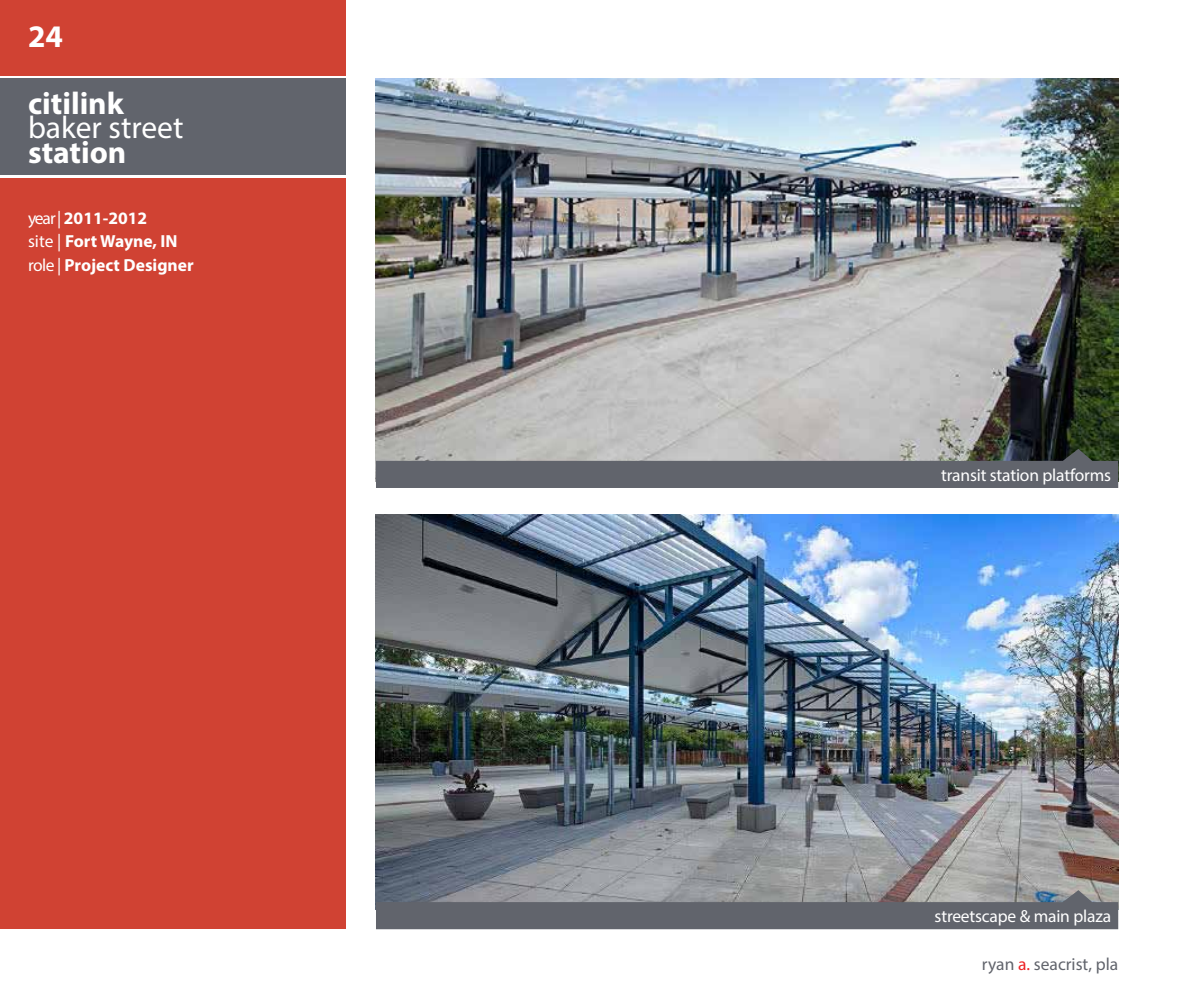
<style>
.page{position:relative;width:1197px;height:1008px;background:#fff}
.page>*{position:absolute;margin:0;border:0;box-sizing:border-box;transform-origin:0 0}
.t1{font:700 31.5px "Myriad Pro";color:#fff}
.t2{font:31.5px "Myriad Pro";color:#fff}
.t3{font:700 17.5px/23.6px "Myriad Pro";color:#fff}
.t4{font:17.5px "Myriad Pro";letter-spacing:-.01em;color:#fff}
.t5{font:17.5px "Myriad Pro";color:#61646c}
.s1{font-weight:400}
.s2{color:#ed2124}
</style>
<div class="page">
<img style="left:376px;top:514px;width:742px;height:376px">
<img style="left:376px;top:79px;width:742px;height:370px">
<div style="left:0;top:0;width:345px;height:75px;background:#d04233"></div>
<div style="left:0;top:79px;width:345px;height:96px;background:#61646c"></div>
<div style="left:0;top:179px;width:345px;height:750px;background:#d04233"></div>
<svg style="left:376px;top:449px;width:742px;height:39px;background:#74767b"></svg>
<svg style="left:376px;top:890px;width:742px;height:39px;background:#707279"></svg>
<h1 class="t1" style="left:28px;top:16px;width:36px">24</h1>
<h1 class="t1" style="left:28px;top:83px;width:97px">citilink</h1>
<h1 class="t2" style="left:28px;top:108px;width:157px">baker street</h1>
<h1 class="t1" style="left:28px;top:132px;width:100px">station</h1>
<p class="t3" style="left:28px;top:205px;width:167px"><span class="s1">year |</span> 2011-2012<br><span class="s1">site |</span> Fort Wayne, IN <span class="s1">role |</span> Project Designer</p>
<p class="t4" style="left:941px;top:464px;width:171px">transit station platforms</p>
<p class="t4" style="left:935px;top:905px;width:178px">streetscape &amp; main plaza</p>
<p class="t5" style="left:982px;top:953px;width:138px">ryan <span class="s2">a.</span> seacrist, pla</p>
</div>
